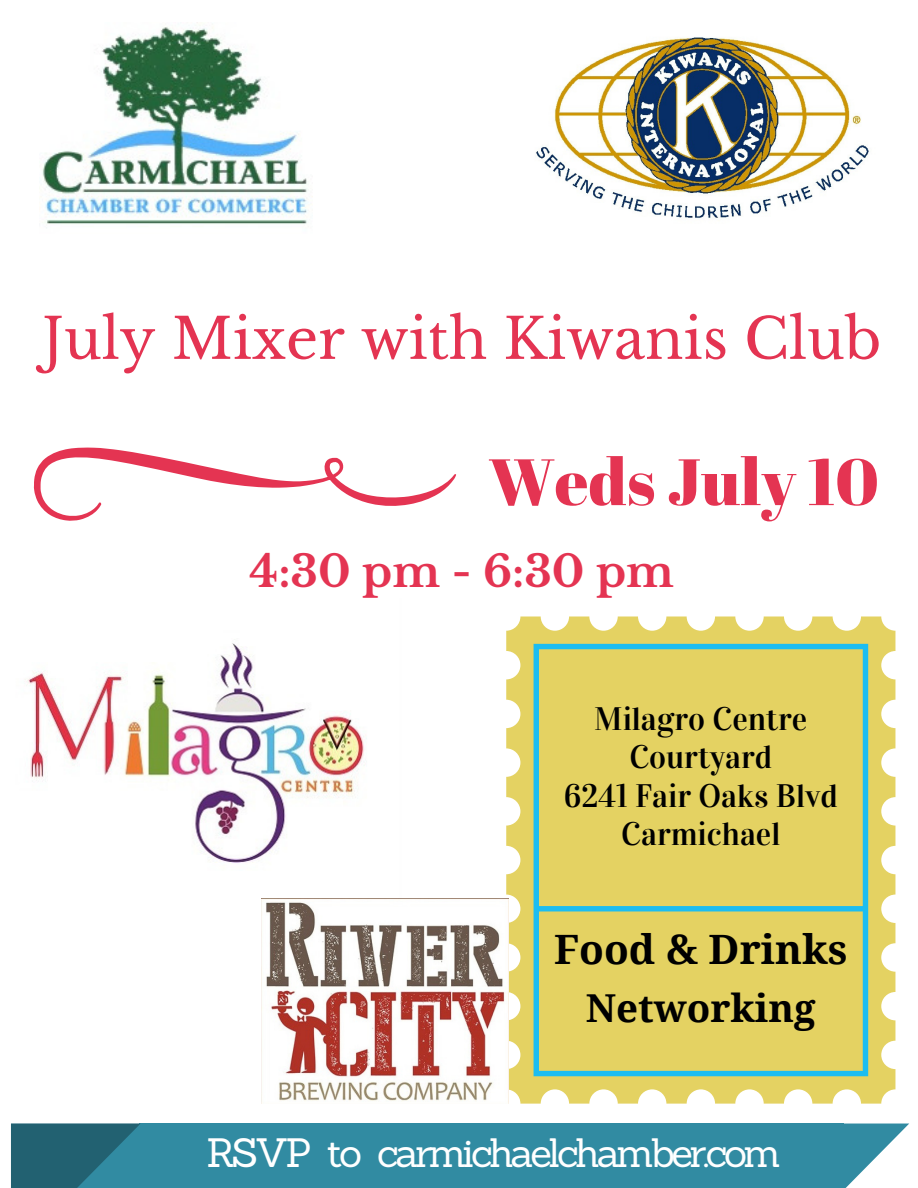
<style>
.page{position:relative;width:918px;height:1188px;background:#fff}
.page>*{position:absolute;margin:0;border:0;box-sizing:border-box;transform-origin:0 0}
.t1{font:65.4px "Abril Fatface";color:#e43452}
.t2{font:55.95px "Libre Baskerville";color:#e43452}
.t3{font:700 43.2px "Libre Baskerville";color:#e43452}
.t4{font:700 40.5px "Droid Serif";color:#000}
.t5{font:39.9px "Sanchez";letter-spacing:-.085em;color:#fff}
.t6{font:700 38.55px "Droid Serif";color:#000}
.t7{font:32.4px/38.2px "Vidaloka";color:#000;text-align:center}
</style>
<div class="page">
<svg style="left:506px;top:616px;width:389px;height:488px;fill:#e4d262"></svg>
<svg style="left:534px;top:644px;width:334px;height:432px;background:#d6d06b"></svg>
<img style="left:42px;top:22px;width:271px;height:202px">
<div style="left:140px;top:1124px;width:704px;height:64px;background:#318ba2"></div>
<svg style="left:844px;top:1124px;width:65px;height:64px"></svg>
<svg style="left:11px;top:1124px;width:129px;height:64px;background:#256b7c"></svg>
<svg style="left:34px;top:447px;width:422px;height:74px"></svg>
<img style="left:536px;top:37px;width:333px;height:182px">
<img style="left:26px;top:643px;width:376px;height:256px">
<img style="left:261px;top:899px;width:247px;height:205px">
<h2 class="t2" style="left:42px;top:305px;width:841px">July Mixer with Kiwanis Club</h2>
<h1 class="t1" style="left:488px;top:436px;width:392px">Weds July 10</h1>
<h3 class="t3" style="left:250px;top:545px;width:426px">4:30 pm - 6:30 pm</h3>
<p class="t7" style="left:564px;top:700px;width:275px">Milagro Centre<br>Courtyard<br>6241 Fair Oaks Blvd<br>Carmichael</p>
<p class="t4" style="left:554px;top:927px;width:295px">Food &amp; Drinks</p>
<p class="t6" style="left:586px;top:986px;width:231px">Networking</p>
<p class="t5" style="left:206px;top:1127px;width:576px">RSVP to carmichaelchamber.com</p>
</div>
